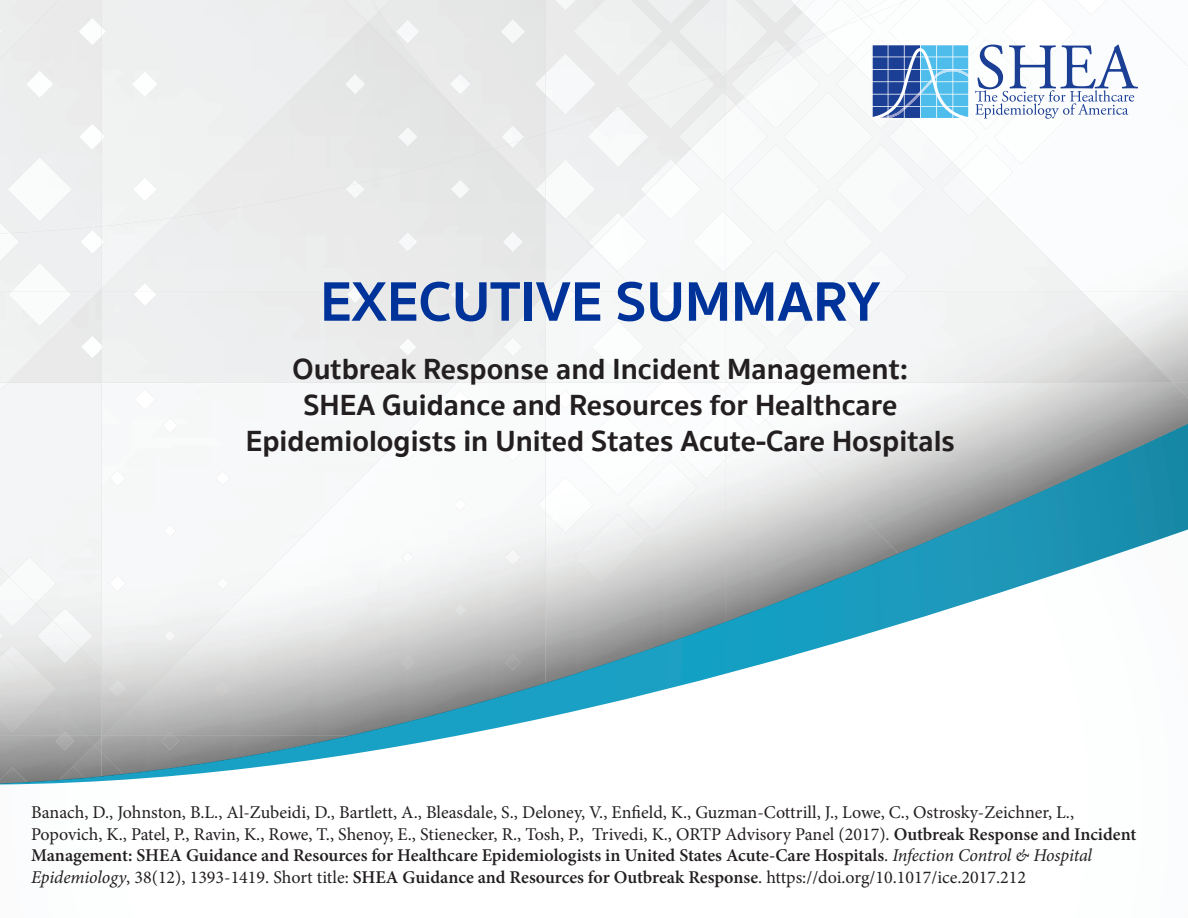
<style>
.page{position:relative;width:1188px;height:918px;background:#fff}
.page>*{position:absolute;margin:0;border:0;box-sizing:border-box;transform-origin:0 0}
.t1{font:700 57px "Sukhumvit Set";color:#039}
.t2{font:700 30px/36px "Sukhumvit Set";color:#231f20;text-align:center}
.t3{font:18px/21.6px "Minion Pro";color:#231f20}
.s1{font-weight:600}
.s2{font-style:italic}
</style>
<div class="page">
<div style="left:101px;top:0;width:267px;height:148px;background:#eef0f0"></div>
<div style="left:173px;top:23px;width:321px;height:125px;background:#e9eaea"></div>
<div style="left:0;top:0;width:94px;height:140px;background:#ebebec"></div>
<img style="left:476px;top:130px;width:18px;height:18px">
<img style="left:478px;top:133px;width:16px;height:15px">
<img style="left:26px;top:70px;width:28px;height:28px">
<img style="left:78px;top:18px;width:23px;height:27px">
<svg style="left:101px;top:27px;width:5px;height:9px"></svg>
<img style="left:79px;top:123px;width:22px;height:27px">
<svg style="left:101px;top:133px;width:5px;height:8px"></svg>
<img style="left:132px;top:71px;width:26px;height:26px">
<img style="left:345px;top:74px;width:20px;height:21px">
<img style="left:396px;top:20px;width:24px;height:23px">
<img style="left:398px;top:127px;width:20px;height:20px">
<img style="left:450px;top:74px;width:21px;height:21px">
<img style="left:500px;top:19px;width:25px;height:25px">
<img style="left:501px;top:125px;width:23px;height:8px">
<img style="left:535px;top:73px;width:10px;height:22px">
<img style="left:647px;top:0;width:31px;height:24px">
<img style="left:626px;top:40px;width:52px;height:34px">
<img style="left:678px;top:0;width:48px;height:74px">
<img style="left:752px;top:0;width:43px;height:24px">
<img style="left:754px;top:39px;width:32px;height:6px">
<img style="left:803px;top:0;width:36px;height:24px">
<img style="left:783px;top:12px;width:32px;height:32px">
<img style="left:1122px;top:0;width:66px;height:66px">
<img style="left:726px;top:46px;width:67px;height:58px">
<img style="left:494px;top:133px;width:51px;height:15px">
<img style="left:545px;top:74px;width:181px;height:173px">
<div style="left:0;top:226px;width:101px;height:66px;background:#edeff0"></div>
<div style="left:545px;top:247px;width:47px;height:45px;background:#f0f1f1"></div>
<div style="left:637px;top:292px;width:49px;height:49px;background:#f5f7f7"></div>
<div style="left:494px;top:148px;width:51px;height:52px;background:#e5e6e6"></div>
<img style="left:545px;top:219px;width:47px;height:28px">
<img style="left:0;top:233px;width:19px;height:28px">
<img style="left:8px;top:292px;width:63px;height:34px">
<img style="left:11px;top:263px;width:58px;height:29px">
<img style="left:80px;top:230px;width:21px;height:24px">
<svg style="left:101px;top:239px;width:4px;height:6px"></svg>
<img style="left:81px;top:336px;width:20px;height:22px">
<img style="left:133px;top:292px;width:23px;height:14px">
<img style="left:134px;top:389px;width:22px;height:21px">
<img style="left:346px;top:183px;width:19px;height:16px">
<img style="left:347px;top:292px;width:17px;height:11px">
<svg style="left:349px;top:286px;width:12px;height:6px"></svg>
<img style="left:398px;top:232px;width:20px;height:20px">
<img style="left:451px;top:180px;width:19px;height:19px">
<svg style="left:509px;top:141px;width:11px;height:7px"></svg>
<img style="left:399px;top:338px;width:18px;height:18px">
<img style="left:451px;top:292px;width:19px;height:12px">
<img style="left:453px;top:285px;width:14px;height:7px">
<img style="left:503px;top:232px;width:20px;height:20px">
<img style="left:536px;top:179px;width:9px;height:20px">
<img style="left:545px;top:159px;width:50px;height:60px">
<img style="left:588px;top:109px;width:61px;height:58px">
<div style="left:643px;top:78px;width:72px;height:51px;background:#f0f1f1"></div>
<svg style="left:720px;top:71px;width:9px;height:5px"></svg>
<img style="left:451px;top:391px;width:18px;height:18px">
<img style="left:503px;top:338px;width:19px;height:18px">
<img style="left:555px;top:292px;width:21px;height:13px">
<img style="left:558px;top:284px;width:15px;height:8px">
<img style="left:593px;top:217px;width:55px;height:55px">
<img style="left:588px;top:212px;width:35px;height:34px">
<img style="left:645px;top:164px;width:56px;height:56px">
<img style="left:640px;top:159px;width:36px;height:35px">
<img style="left:726px;top:105px;width:42px;height:73px">
<svg style="left:726px;top:104px;width:10px;height:11px"></svg>
<img style="left:726px;top:95px;width:9px;height:18px">
<img style="left:691px;top:149px;width:35px;height:32px">
<img style="left:679px;top:92px;width:47px;height:57px">
<svg style="left:691px;top:142px;width:6px;height:7px"></svg>
<img style="left:743px;top:51px;width:52px;height:47px">
<img style="left:745px;top:58px;width:76px;height:71px">
<img style="left:731px;top:49px;width:57px;height:47px">
<img style="left:796px;top:34px;width:30px;height:18px">
<img style="left:826px;top:19px;width:47px;height:38px">
<img style="left:803px;top:36px;width:45px;height:41px">
<img style="left:871px;top:1px;width:18px;height:23px">
<img style="left:556px;top:390px;width:19px;height:19px">
<img style="left:592px;top:321px;width:52px;height:52px">
<img style="left:660px;top:292px;width:21px;height:13px">
<img style="left:662px;top:284px;width:17px;height:8px">
<img style="left:726px;top:214px;width:28px;height:56px">
<img style="left:693px;top:211px;width:33px;height:61px">
<img style="left:731px;top:145px;width:89px;height:89px">
<img style="left:784px;top:92px;width:89px;height:89px">
<img style="left:855px;top:40px;width:29px;height:25px">
<img style="left:836px;top:65px;width:53px;height:64px">
<img style="left:889px;top:0;width:89px;height:44px">
<img style="left:962px;top:0;width:41px;height:24px">
<img style="left:603px;top:409px;width:30px;height:15px">
<img style="left:644px;top:383px;width:17px;height:17px">
<img style="left:726px;top:306px;width:41px;height:77px">
<img style="left:686px;top:303px;width:40px;height:37px">
<svg style="left:715px;top:381px;width:23px;height:12px"></svg>
<img style="left:686px;top:340px;width:40px;height:41px">
<img style="left:731px;top:292px;width:89px;height:47px">
<img style="left:734px;top:250px;width:84px;height:42px">
<img style="left:784px;top:197px;width:89px;height:89px">
<img style="left:836px;top:145px;width:90px;height:89px">
<img style="left:952px;top:129px;width:26px;height:33px">
<img style="left:889px;top:120px;width:63px;height:61px">
<img style="left:941px;top:39px;width:53px;height:90px">
<img style="left:1003px;top:0;width:71px;height:44px">
<img style="left:1076px;top:0;width:15px;height:15px">
<img style="left:726px;top:411px;width:6px;height:13px">
<img style="left:738px;top:383px;width:64px;height:37px">
<img style="left:749px;top:356px;width:54px;height:27px">
<img style="left:732px;top:393px;width:33px;height:31px">
<img style="left:784px;top:303px;width:71px;height:71px">
<img style="left:836px;top:292px;width:57px;height:30px">
<img style="left:839px;top:250px;width:69px;height:42px">
<img style="left:960px;top:145px;width:53px;height:52px">
<img style="left:941px;top:170px;width:47px;height:46px">
<img style="left:994px;top:120px;width:72px;height:44px">
<img style="left:164px;top:418px;width:12px;height:6px">
<img style="left:0;top:424px;width:1188px;height:360px">
<svg style="left:871px;top:44px;width:267px;height:76px"></svg>
<p class="t1" style="left:320px;top:258px;width:562px">EXECUTIVE SUMMARY</p>
<p class="t2" style="left:246px;top:352px;width:711px">Outbreak Response and Incident Management:<br>SHEA Guidance and Resources for Healthcare<br>Epidemiologists in United States Acute-Care Hospitals</p>
<p class="t3" style="left:31px;top:802px;width:1107px">Banach, D., Johnston, B.L., Al-Zubeidi, D., Bartlett, A., Bleasdale, S., Deloney, V., Enfield, K., Guzman-Cottrill, J., Lowe, C., Ostrosky-Zeichner, L., Popovich, K., Patel, P., Ravin, K., Rowe, T., Shenoy, E., Stienecker, R., Tosh, P., Trivedi, K., ORTP Advisory Panel (2017). <span class="s1">Outbreak Response and Incident Management: SHEA Guidance and Resources for Healthcare Epidemiologists in United States Acute-Care Hospitals</span>. <span class="s2">Infection Control &amp; Hospital Epidemiology</span>, 38(12), 1393-1419. Short title: <span class="s1">SHEA Guidance and Resources for Outbreak Response</span>. https://doi.org/10.1017/ice.2017.212</p>
</div>
